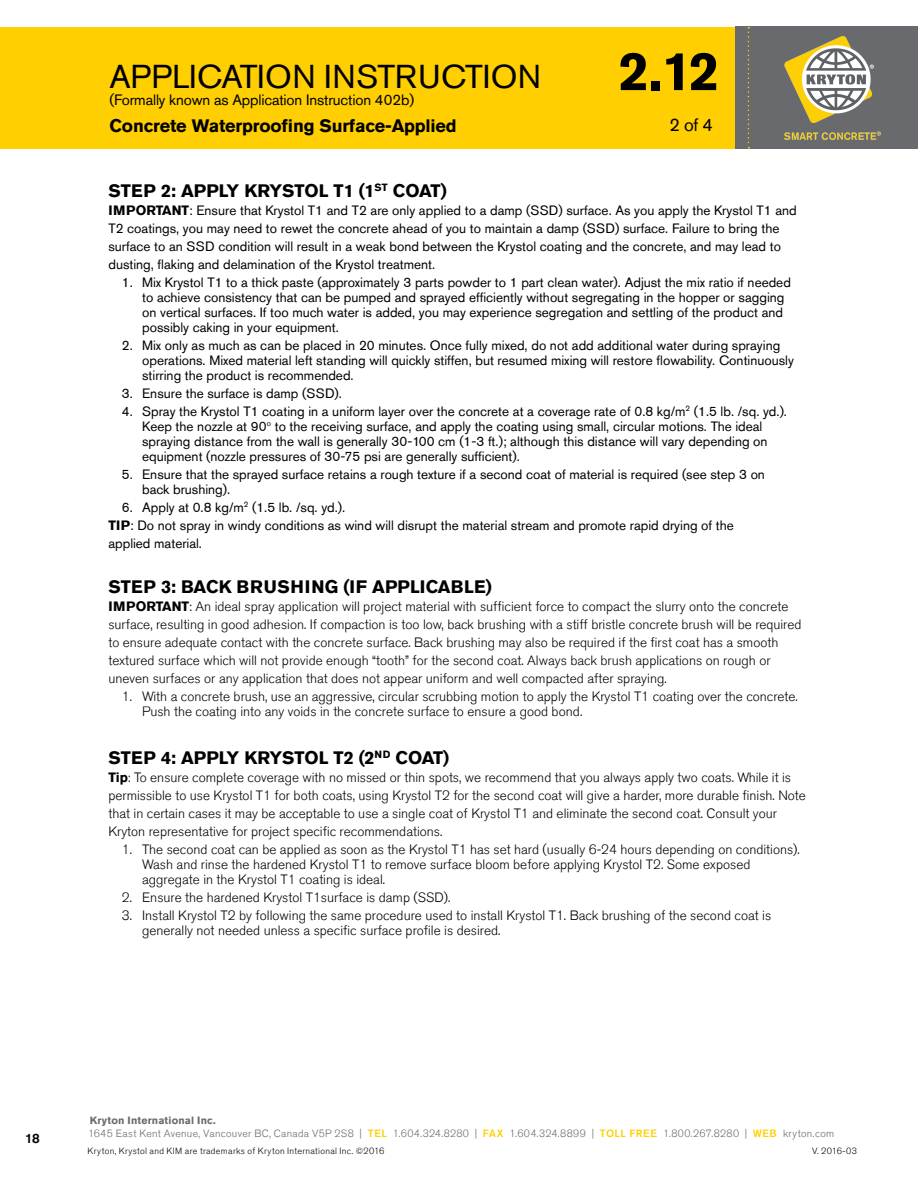
<style>
.page{position:relative;width:918px;height:1188px;background:#fff}
.page>*{position:absolute;margin:0;border:0;box-sizing:border-box;transform-origin:0 0}
.t1{font:700 54px "Akzidenz Grotesk Std";color:#000}
.t2{font:33px "Akzidenz Grotesk Std";letter-spacing:.01em;color:#000}
.t3{font:700 18px "Akzidenz Grotesk Std";letter-spacing:-.01em;color:#000}
.t4{font:18px "Akzidenz Grotesk Std";color:#000}
.t5{font:15px "Akzidenz Grotesk Std";letter-spacing:-.01em;color:#000}
.t6{font:13.5px/15px "Akzidenz Grotesk Std";color:#000}
.t7{font:300 13.5px/18px "Akzidenz Grotesk Std";color:#000}
.t8{font:500 13.5px "Akzidenz Grotesk Std";color:#000}
.t9{font:300 10.5px "Akzidenz Grotesk Std";letter-spacing:.03em;color:#696a6d}
.t10{font:700 10.5px "Akzidenz Grotesk Std";letter-spacing:.015em;color:#696a6d}
.t11{font:300 9px "Akzidenz Grotesk Std";letter-spacing:.035em;color:#000}
.s1{font-weight:700}
.s2{font-weight:500;color:#ffcf01}
</style>
<div class="page">
<div style="left:0;top:27px;width:918px;height:122px;background:#ffcf01"></div>
<div style="left:735px;top:27px;width:183px;height:122px;background:#696a6d"></div>
<svg style="left:748px;top:27px;width:1px;height:121px"></svg>
<img style="left:784px;top:36px;width:97px;height:104px">
<h2 class="t2" style="left:110px;top:57px;width:433px">APPLICATION INSTRUCTION</h2>
<p class="t5" style="left:110px;top:90px;width:306px">(Formally known as Application Instruction 402b)</p>
<h3 class="t3" style="left:109px;top:115px;width:349px">Concrete Waterproofing Surface-Applied</h3>
<h1 class="t1" style="left:619px;top:40px;width:102px">2.12</h1>
<h3 class="t4" style="left:669px;top:114px;width:45px">2 of 4</h3>
<h3 class="t3" style="left:108px;top:180px;width:340px">STEP 2: APPLY KRYSTOL T1 (1<sup>ST</sup> COAT)</h3>
<p class="t6" style="left:108px;top:201px;width:690px;line-height:18px"><span class="s1">IMPORTANT</span>: Ensure that Krystol T1 and T2 are only applied to a damp (SSD) surface. As you apply the Krystol T1 and T2 coatings, you may need to rewet the concrete ahead of you to maintain a damp (SSD) surface. Failure to bring the surface to an SSD condition will result in a weak bond between the Krystol coating and the concrete, and may lead to dusting, flaking and delamination of the Krystol treatment.</p>
<p class="t6" style="left:142px;top:274px;width:650px;text-indent:-20px">1. Mix Krystol T1 to a thick paste (approximately 3 parts powder to 1 part clean water). Adjust the mix ratio if needed to achieve consistency that can be pumped and sprayed efficiently without segregating in the hopper or sagging on vertical surfaces. If too much water is added, you may experience segregation and settling of the product and possibly caking in your equipment.</p>
<p class="t6" style="left:142px;top:337px;width:653px;text-indent:-20px">2. Mix only as much as can be placed in 20 minutes. Once fully mixed, do not add additional water during spraying operations. Mixed material left standing will quickly stiffen, but resumed mixing will restore flowability. Continuously stirring the product is recommended.</p>
<p class="t6" style="left:122px;top:385px;width:222px">3. Ensure the surface is damp (SSD).</p>
<p class="t6" style="left:142px;top:403px;width:646px;text-indent:-20px">4. Spray the Krystol T1 coating in a uniform layer over the concrete at a coverage rate of 0.8 kg/m<sup>2</sup> (1.5 lb. /sq. yd.).<br>Keep the nozzle at 90<sup>o</sup> to the receiving surface, and apply the coating using small, circular motions. The ideal spraying distance from the wall is generally 30-100 cm (1-3 ft.); although this distance will vary depending on equipment (nozzle pressures of 30-75 psi are generally sufficient).</p>
<p class="t6" style="left:142px;top:466px;width:624px;text-indent:-20px">5. Ensure that the sprayed surface retains a rough texture if a second coat of material is required (see step 3 on back brushing).</p>
<p class="t6" style="left:108px;top:498px;width:627px;line-height:18px;text-indent:14px">6. Apply at 0.8 kg/m<sup>2</sup> (1.5 lb. /sq. yd.).<br><span class="s1">TIP</span>: Do not spray in windy conditions as wind will disrupt the material stream and promote rapid drying of the applied material.</p>
<h3 class="t3" style="left:108px;top:576px;width:385px">STEP 3: BACK BRUSHING (IF APPLICABLE)</h3>
<p class="t7" style="left:108px;top:597px;width:695px"><span class="s1">IMPORTANT</span>: An ideal spray application will project material with sufficient force to compact the slurry onto the concrete surface, resulting in good adhesion. If compaction is too low, back brushing with a stiff bristle concrete brush will be required to ensure adequate contact with the concrete surface. Back brushing may also be required if the first coat has a smooth textured surface which will not provide enough “tooth” for the second coat. Always back brush applications on rough or uneven surfaces or any application that does not appear uniform and well compacted after spraying.</p>
<p class="t7" style="left:142px;top:689px;width:657px;line-height:15px;text-indent:-20px">1. With a concrete brush, use an aggressive, circular scrubbing motion to apply the Krystol T1 coating over the concrete.<br>Push the coating into any voids in the concrete surface to ensure a good bond.</p>
<h3 class="t3" style="left:108px;top:747px;width:342px">STEP 4: APPLY KRYSTOL T2 (2<sup>ND</sup> COAT)</h3>
<p class="t7" style="left:108px;top:768px;width:699px"><span class="s1">Tip</span>: To ensure complete coverage with no missed or thin spots, we recommend that you always apply two coats. While it is permissible to use Krystol T1 for both coats, using Krystol T2 for the second coat will give a harder, more durable finish. Note that in certain cases it may be acceptable to use a single coat of Krystol T1 and eliminate the second coat. Consult your Kryton representative for project specific recommendations.</p>
<p class="t7" style="left:142px;top:842px;width:659px;line-height:15px;text-indent:-20px">1. The second coat can be applied as soon as the Krystol T1 has set hard (usually 6-24 hours depending on conditions).<br>Wash and rinse the hardened Krystol T1 to remove surface bloom before applying Krystol T2. Some exposed aggregate in the Krystol T1 coating is ideal.</p>
<p class="t7" style="left:122px;top:888px;width:330px">2. Ensure the hardened Krystol T1surface is damp (SSD).</p>
<p class="t7" style="left:142px;top:908px;width:631px;line-height:15px;text-indent:-20px">3. Install Krystol T2 by following the same procedure used to install Krystol T1. Back brushing of the second coat is generally not needed unless a specific surface profile is desired.</p>
<p class="t10" style="left:90px;top:1114px;width:128px">Kryton International Inc.</p>
<p class="t8" style="left:25px;top:1130px;width:16px">18</p>
<p class="t9" style="left:88px;top:1127px;width:748px">1645 East Kent Avenue, Vancouver BC, Canada V5P 2S8 | <span class="s2">TEL</span> 1.604.324.8280 | <span class="s2">FAX</span> 1.604.324.8899 | <span class="s2">TOLL FREE</span> 1.800.267.8280 | <span class="s2">WEB</span> kryton.com</p>
<p class="t11" style="left:87px;top:1145px;width:298px">Kryton, Krystol and KIM are trademarks of Kryton International Inc. ©2016</p>
<p class="t11" style="left:812px;top:1145px;width:46px">V. 2016-03</p>
</div>
